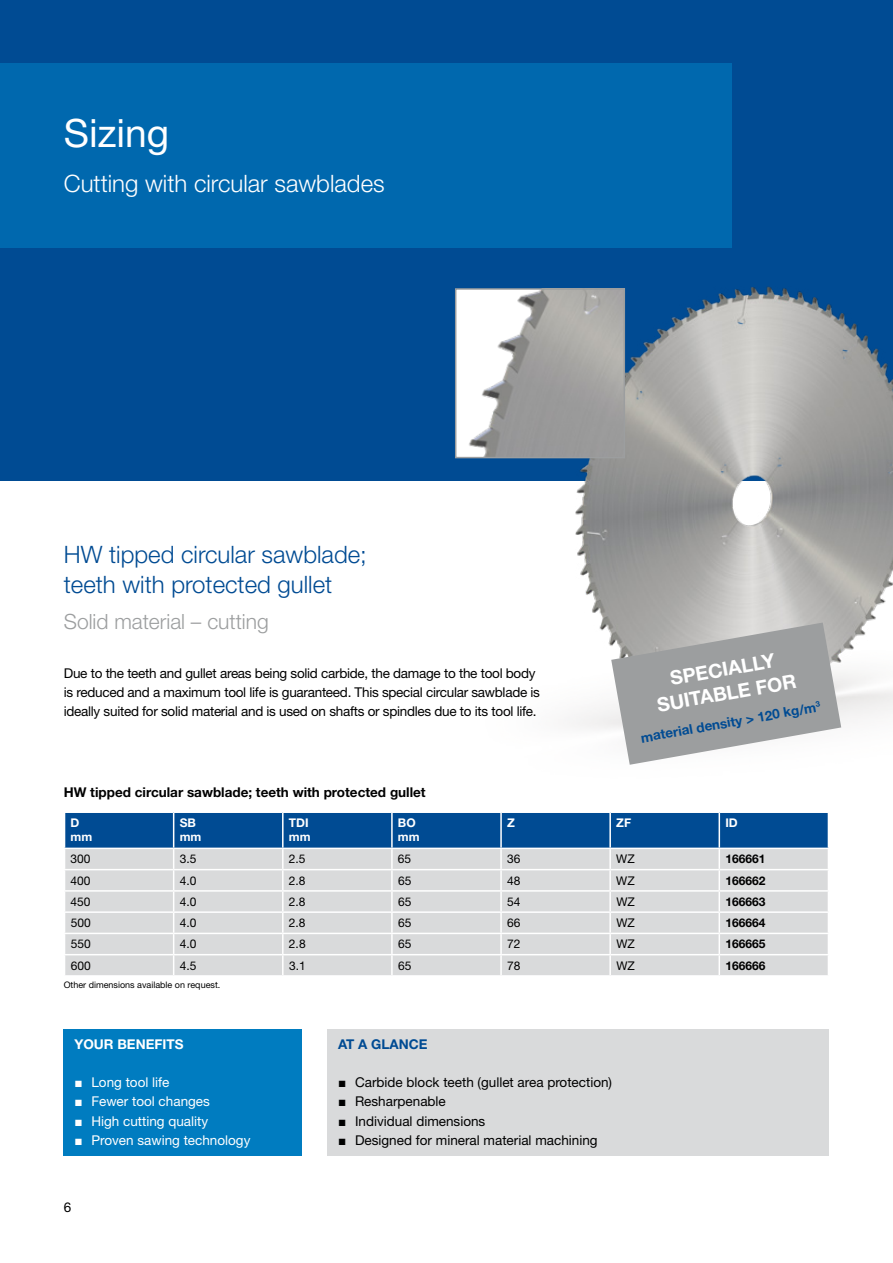
<style>
.page{position:relative;width:893px;height:1263px;background:#fff}
.page>*{position:absolute;margin:0;border:0;box-sizing:border-box;transform-origin:0 0}
.t1{font:39px "Helvetica Neue LT Pro";color:#fff}
.t2{font:300 24px/30px "Helvetica Neue LT Pro";color:#004b93}
.t3{font:300 24px "Helvetica Neue LT Pro";color:#fff}
.t4{font:300 21px "Helvetica Neue LT Pro";color:#9c9e9f}
.t5{font:700 19.5px/24px "Helvetica Neue LT Pro";color:#fff;text-align:center}
.t6{font:13.5px/19.2px "Helvetica Neue LT Pro";letter-spacing:-.02em;color:#000}
.t7{font:13.5px "Helvetica Neue LT Pro";color:#000}
.t8{font:13.5px "Helvetica Neue LT Pro";color:#fff}
.t9{font:700 13.5px "Helvetica Neue LT Pro";color:#000}
.t10{font:700 13.5px "Helvetica Neue LT Pro";color:#004b93}
.t11{font:700 13.5px "Helvetica Neue LT Pro";color:#fff}
.t12{font:12px "Helvetica Neue LT Pro";color:#000}
.t13{font:700 12px "Helvetica Neue LT Pro";color:#000}
.t14{font:700 12px/14.4px "Helvetica Neue LT Pro";color:#fff}
.t15{font:9px "Helvetica Neue LT Pro";color:#000}
.s1{font-family:"Arial"}
</style>
<div class="page">
<div style="left:0;top:0;width:893px;height:480px;background:#004b93"></div>
<div style="left:0;top:64px;width:731px;height:184px;background:#0068ae"></div>
<img style="left:455px;top:218px;width:438px;height:511px">
<img style="left:458px;top:291px;width:164px;height:164px">
<div style="left:455px;top:288px;width:170px;height:170px;border:2px solid #9c9e9f"></div>
<div style="left:64px;top:1029px;width:238px;height:126px;background:#007cc0"></div>
<div style="left:327px;top:1029px;width:502px;height:126px;background:#d9dadb"></div>
<svg style="left:64px;top:812px;width:765px;height:163px;background:#aebece"></svg>
<svg style="left:611px;top:622px;width:230px;height:143px"></svg>
<h1 class="t1" style="left:64px;top:109px;width:107px">Sizing</h1>
<h2 class="t3" style="left:64px;top:169px;width:322px">Cutting with circular sawblades</h2>
<h2 class="t2" style="left:64px;top:539px;width:305px">HW tipped circular sawblade; teeth with protected gullet</h2>
<h3 class="t4" style="left:64px;top:608px;width:206px">Solid material – cutting</h3>
<p class="t6" style="left:64px;top:663px;width:478px">Due to the teeth and gullet areas being solid carbide, the damage to the tool body is reduced and a maximum tool life is guaranteed. This special circular sawblade is ideally suited for solid material and is used on shafts or spindles due to its tool life.</p>
<h3 class="t5" style="left:651px;top:669px;width:142px;rotate:-10deg">SPECIALLY<br>SUITABLE FOR</h3>
<p class="t10" style="left:640px;top:729px;width:184px;rotate:-10deg">material density &gt; 120 kg/m<sup>3</sup></p>
<p class="t9" style="left:64px;top:783px;width:363px">HW tipped circular sawblade; teeth with protected gullet</p>
<p class="t14" style="left:71px;top:815px;width:23px">D mm</p>
<p class="t14" style="left:180px;top:815px;width:23px">SB mm</p>
<p class="t14" style="left:289px;top:815px;width:23px">TDI mm</p>
<p class="t14" style="left:398px;top:815px;width:23px">BO mm</p>
<p class="t14" style="left:507px;top:815px;width:9px">Z</p>
<p class="t14" style="left:616px;top:815px;width:16px">ZF</p>
<p class="t14" style="left:725px;top:815px;width:14px">ID</p>
<p class="t12" style="left:71px;top:852px;width:22px">300</p>
<p class="t12" style="left:180px;top:852px;width:18px">3.5</p>
<p class="t12" style="left:289px;top:852px;width:18px">2.5</p>
<p class="t12" style="left:398px;top:852px;width:15px">65</p>
<p class="t12" style="left:507px;top:852px;width:15px">36</p>
<p class="t12" style="left:616px;top:852px;width:20px">WZ</p>
<p class="t13" style="left:725px;top:852px;width:42px">166661</p>
<p class="t12" style="left:71px;top:873px;width:22px">400</p>
<p class="t12" style="left:180px;top:873px;width:18px">4.0</p>
<p class="t12" style="left:289px;top:873px;width:18px">2.8</p>
<p class="t12" style="left:398px;top:873px;width:15px">65</p>
<p class="t12" style="left:507px;top:873px;width:15px">48</p>
<p class="t12" style="left:616px;top:873px;width:20px">WZ</p>
<p class="t13" style="left:725px;top:873px;width:42px">166662</p>
<p class="t12" style="left:71px;top:894px;width:22px">450</p>
<p class="t12" style="left:180px;top:894px;width:18px">4.0</p>
<p class="t12" style="left:289px;top:894px;width:18px">2.8</p>
<p class="t12" style="left:398px;top:894px;width:15px">65</p>
<p class="t12" style="left:507px;top:894px;width:15px">54</p>
<p class="t12" style="left:616px;top:894px;width:20px">WZ</p>
<p class="t13" style="left:725px;top:894px;width:42px">166663</p>
<p class="t12" style="left:71px;top:915px;width:22px">500</p>
<p class="t12" style="left:180px;top:915px;width:18px">4.0</p>
<p class="t12" style="left:289px;top:915px;width:18px">2.8</p>
<p class="t12" style="left:398px;top:915px;width:15px">65</p>
<p class="t12" style="left:507px;top:915px;width:15px">66</p>
<p class="t12" style="left:616px;top:915px;width:20px">WZ</p>
<p class="t13" style="left:725px;top:915px;width:42px">166664</p>
<p class="t12" style="left:71px;top:937px;width:22px">550</p>
<p class="t12" style="left:180px;top:937px;width:18px">4.0</p>
<p class="t12" style="left:289px;top:937px;width:18px">2.8</p>
<p class="t12" style="left:398px;top:937px;width:15px">65</p>
<p class="t12" style="left:507px;top:937px;width:15px">72</p>
<p class="t12" style="left:616px;top:937px;width:20px">WZ</p>
<p class="t13" style="left:725px;top:937px;width:42px">166665</p>
<p class="t12" style="left:71px;top:958px;width:22px">600</p>
<p class="t12" style="left:180px;top:958px;width:18px">4.5</p>
<p class="t12" style="left:289px;top:958px;width:18px">3.1</p>
<p class="t12" style="left:398px;top:958px;width:15px">65</p>
<p class="t12" style="left:507px;top:958px;width:15px">78</p>
<p class="t12" style="left:616px;top:958px;width:20px">WZ</p>
<p class="t13" style="left:726px;top:958px;width:42px">166666</p>
<p class="t15" style="left:64px;top:980px;width:158px">Other dimensions available on request.</p>
<p class="t11" style="left:74px;top:1036px;width:111px">YOUR BENEFITS</p>
<p class="t8" style="left:74px;top:1074px;width:97px"><span class="s1">■</span> Long tool life</p>
<p class="t8" style="left:74px;top:1093px;width:137px"><span class="s1">■</span> Fewer tool changes</p>
<p class="t8" style="left:74px;top:1112px;width:135px"><span class="s1">■</span> High cutting quality</p>
<p class="t8" style="left:74px;top:1131px;width:178px"><span class="s1">■</span> Proven sawing technology</p>
<p class="t6" style="left:64px;top:1197px;width:9px">6</p>
<p class="t10" style="left:338px;top:1036px;width:91px">AT A GLANCE</p>
<p class="t7" style="left:338px;top:1074px;width:276px"><span class="s1">■</span> Carbide block teeth (gullet area protection)</p>
<p class="t7" style="left:338px;top:1093px;width:109px"><span class="s1">■</span> Resharpenable</p>
<p class="t7" style="left:338px;top:1112px;width:149px"><span class="s1">■</span> Individual dimensions</p>
<p class="t7" style="left:338px;top:1131px;width:261px"><span class="s1">■</span> Designed for mineral material machining</p>
</div>
